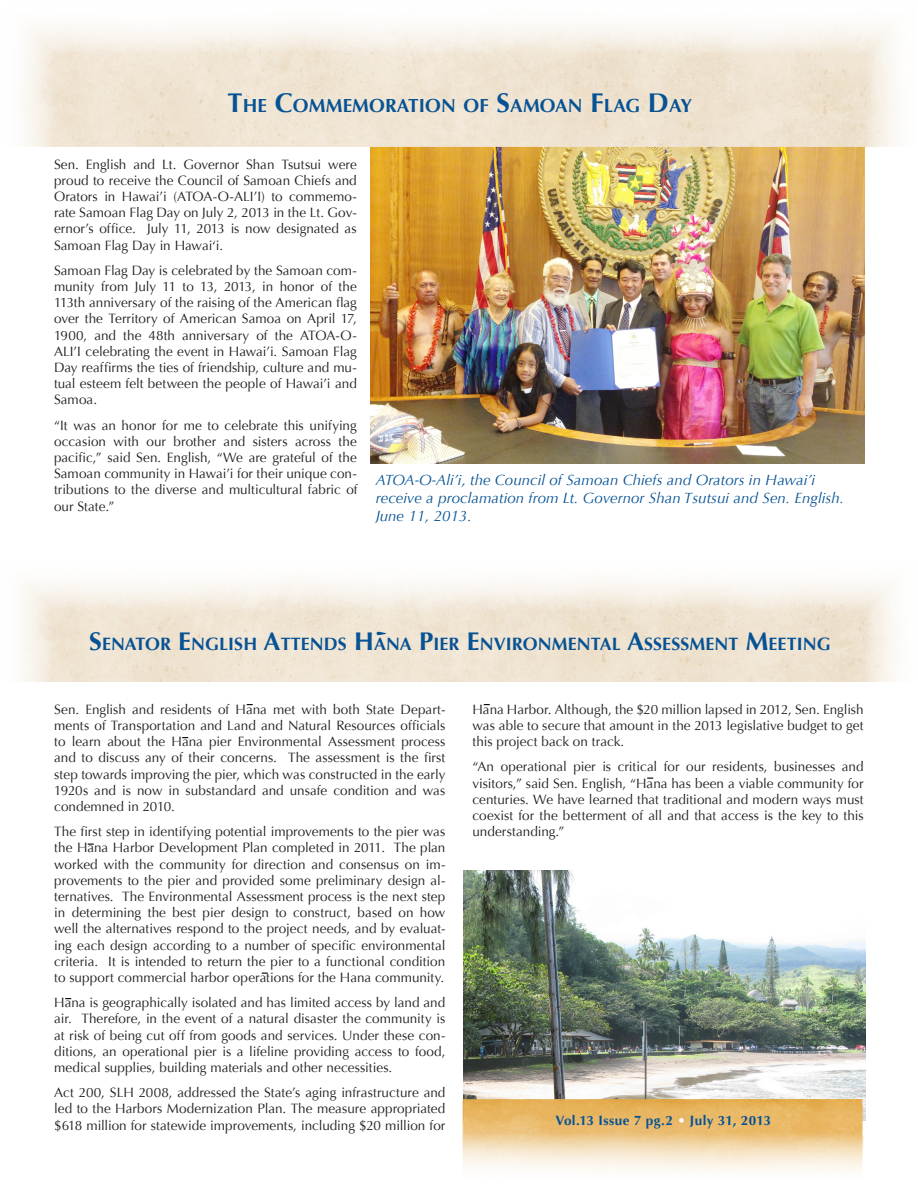
<style>
.page{position:relative;width:918px;height:1188px;background:#fff}
.page>*{position:absolute;margin:0;border:0;box-sizing:border-box;transform-origin:0 0}
.Senate_Headline{font:700 18.9px "Optima";letter-spacing:.005em;color:#065294}
.Senate_Headline-2{font:700 17.85px "Optima";letter-spacing:.005em;color:#065294}
.t1{font:italic 15px/18px "Optima";letter-spacing:.005em;color:#065294}
.Main_Optima{font:13.5px/16.2px "Optima";color:#231f20;text-align:justify}
.Emphasis{font:700 13.5px "Optima";letter-spacing:.03em;color:#065294}
.s1{font-size:27px}
.s2{font-size:25.5px}
.s3{color:#fff}
</style>
<div class="page">
<img style="left:370px;top:146px;width:494px;height:318px">
<img style="left:464px;top:870px;width:401px;height:250px">
<img style="left:24px;top:24px;width:872px;height:122px">
<img style="left:22px;top:579px;width:873px;height:102px">
<img style="left:463px;top:1099px;width:400px;height:73px">
<svg style="left:377px;top:632px;width:9px;height:3px"></svg>
<p class="Senate_Headline" style="left:228px;top:94px;width:466px"><span class="s1">T</span>HE <span class="s1">C</span>OMMEMORATI ON OF <span class="s1">S</span>AMOAN <span class="s1">F</span> LAG <span class="s1">D</span>AY</p>
<p class="Main_Optima" style="left:54px;top:156px;width:304px">Sen. English and Lt. Governor Shan Tsutsui were proud to receive the Council of Samoan Chiefs and Orators in Hawai’i (ATOA-O-ALI’I) to commemo&shy;rate Samoan Flag Day on July 2, 2013 in the Lt. Gov&shy;ernor’s office. July 11, 2013 is now designated as Samoan Flag Day in Hawai‘i.</p>
<p class="Main_Optima" style="left:54px;top:262px;width:304px">Samoan Flag Day is celebrated by the Samoan com&shy;munity from July 11 to 13, 2013, in honor of the 113th anniversary of the raising of the American flag over the Territory of American Samoa on April 17, 1900, and the 48th anniversary of the ATOA-O-ALI’I celebrating the event in Hawai’i. Samoan Flag Day reaffirms the ties of friendship, culture and mu&shy;tual esteem felt between the people of Hawai’i and Samoa.</p>
<p class="Main_Optima" style="left:54px;top:417px;width:305px">“It was an honor for me to celebrate this unifying occasion with our brother and sisters across the pacific,” said Sen. English, “We are grateful of the Samoan community in Hawai’i for their unique con&shy;tributions to the diverse and multicultural fabric of our State.”</p>
<p class="t1" style="left:376px;top:471px;width:470px">ATOA-O-Ali’i, the Council of Samoan Chiefs and Orators in Hawai’i receive a proclamation from Lt. Governor Shan Tsutsui and Sen. English.<br>June 11, 2013.</p>
<p class="Senate_Headline-2" style="left:89px;top:634px;width:743px"><span class="s2">S</span>ENATOR <span class="s2">E</span>NGLISH <span class="s2">A</span>TTENDS <span class="s2">H</span>ANA <span class="s2">P</span>I ER <span class="s2">E</span>NVI RONMENTAL <span class="s2">A</span>SSESSMENT <span class="s2">M</span>EETI NG</p>
<p class="Main_Optima" style="left:54px;top:701px;width:393px">Sen. English and residents of Hana met with both State Depart&shy;ments of Transportation and Land and Natural Resources officials to learn about the Hana pier Environmental Assessment process and to discuss any of their concerns. The assessment is the first step towards improving the pier, which was constructed in the early 1920s and is now in substandard and unsafe condition and was condemned in 2010.</p>
<p class="Main_Optima" style="left:54px;top:824px;width:393px">The first step in identifying potential improvements to the pier was the Hana Harbor Development Plan completed in 2011. The plan worked with the community for direction and consensus on im&shy;provements to the pier and provided some preliminary design al&shy;ternatives. The Environmental Assessment process is the next step in determining the best pier design to construct, based on how well the alternatives respond to the project needs, and by evaluat&shy;ing each design according to a number of specific environmental criteria. It is intended to return the pier to a functional condition to support commercial harbor operations for the Hana community.</p>
<p class="Main_Optima" style="left:54px;top:995px;width:393px">Hana is geographically isolated and has limited access by land and air. Therefore, in the event of a natural disaster the community is at risk of being cut off from goods and services. Under these con&shy;ditions, an operational pier is a lifeline providing access to food, medical supplies, building materials and other necessities.</p>
<p class="Main_Optima" style="left:54px;top:1085px;width:393px">Act 200, SLH 2008, addressed the State’s aging infrastructure and led to the Harbors Modernization Plan. The measure appropriated $618 million for statewide improvements, including $20 million for</p>
<p class="Main_Optima" style="left:472px;top:701px;width:393px">Hana Harbor. Although, the $20 million lapsed in 2012, Sen. English was able to secure that amount in the 2013 legislative budget to get this project back on track.</p>
<p class="Main_Optima" style="left:472px;top:759px;width:393px">“An operational pier is critical for our residents, businesses and visitors,” said Sen. English, “Hana has been a viable community for centuries. We have learned that traditional and modern ways must coexist for the betterment of all and that access is the key to this understanding.”</p>
<p class="Emphasis" style="left:555px;top:1113px;width:217px">Vol.13 Issue 7 pg.2 <span class="s3">•</span> July 31, 2013</p>
</div>
